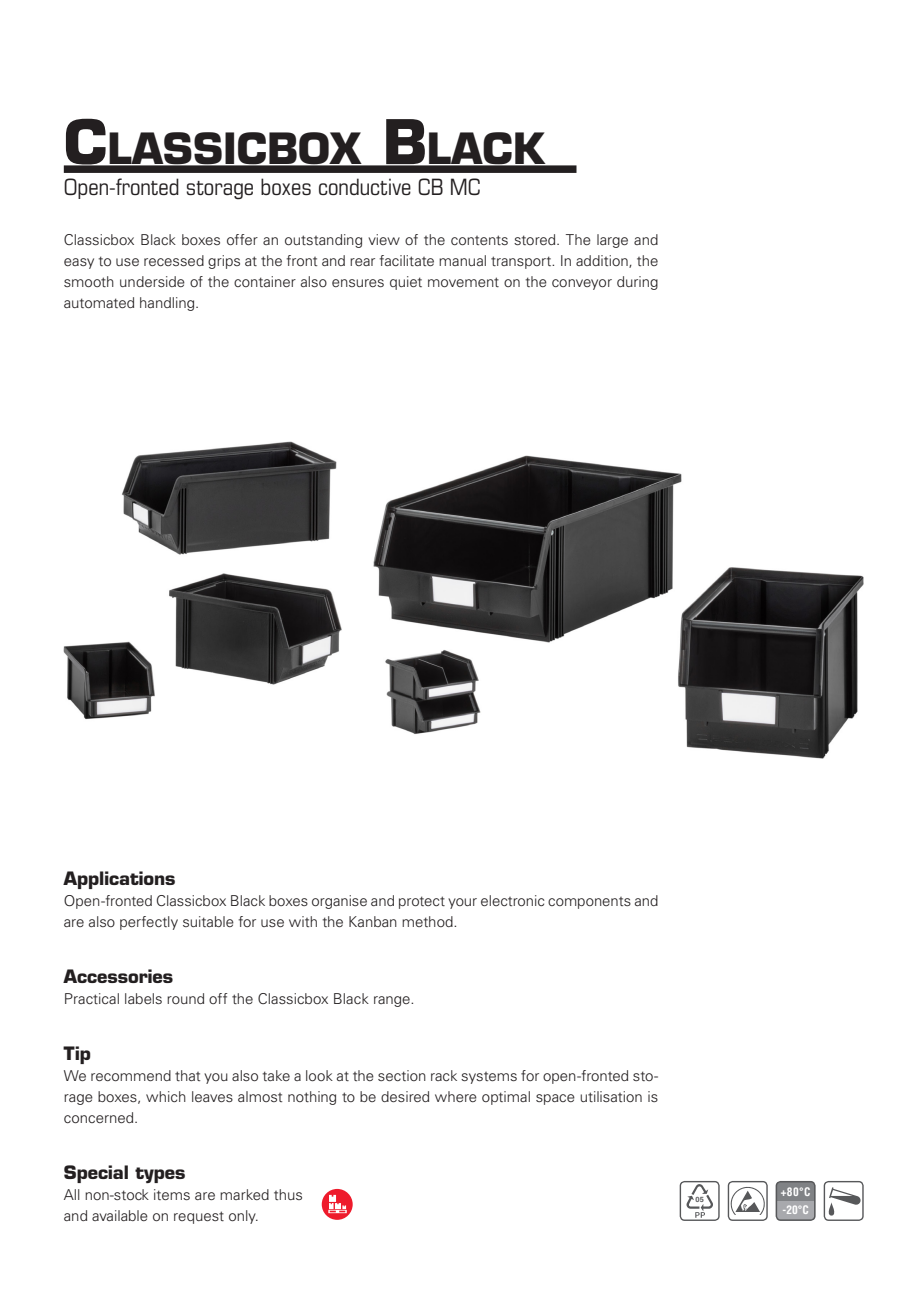
<style>
.page{position:relative;width:919px;height:1289px;background:#fff}
.page>*{position:absolute;margin:0;border:0;box-sizing:border-box;transform-origin:0 0}
.t1{font:700 42px "Eurostile LT Std";color:#231f20}
.t2{font:condensed 22.5px "Eurostile LT Std";color:#231f20}
.t3{font:700 18px "Eurostile LT Std";color:#231f20}
.t4{font:300 15px/21px "Univers LT Std";color:#231f20;text-align:justify}
.t5{font:700 condensed 11.4px/18.6px "Helvetica LT Std";color:#fff}
.t6{font:700 7.35px "Helvetica LT Std";color:#57585a}
.s1{font-size:60px}
</style>
<div class="page">
<img style="left:64px;top:441px;width:799px;height:317px">
<div style="left:64px;top:165px;width:512px;height:8px;background:#231f20"></div>
<div style="left:322px;top:1188px;width:30px;height:31px;background:#ee1b2c;border-radius:50%"></div>
<svg style="left:328px;top:1209px;width:19px;height:4px"></svg>
<svg style="left:329px;top:1194px;width:17px;height:18px"></svg>
<svg style="left:727px;top:1181px;width:40px;height:39px"></svg>
<svg style="left:679px;top:1181px;width:40px;height:39px"></svg>
<svg style="left:823px;top:1181px;width:40px;height:39px"></svg>
<svg style="left:775px;top:1181px;width:40px;height:39px"></svg>
<h1 class="t1" style="left:64px;top:123px;width:482px"><span class="s1">C</span>LASSICBOX <span class="s1">B</span>LACK</h1>
<h2 class="t2" style="left:64px;top:173px;width:418px">Open-fronted storage boxes conductive CB MC</h2>
<p class="t4" style="left:64px;top:229px;width:596px">Classicbox Black boxes offer an outstanding view of the contents stored. The large and easy to use recessed grips at the front and rear facilitate manual transport. In addition, the smooth underside of the container also ensures quiet movement on the conveyor during automated handling.</p>
<p class="t3" style="left:64px;top:867px;width:113px">Applications</p>
<p class="t4" style="left:64px;top:889px;width:596px">Open-fronted Classicbox Black boxes organise and protect your electronic components and are also perfectly suitable for use with the Kanban method.</p>
<p class="t3" style="left:64px;top:965px;width:111px">Accessories</p>
<p class="t4" style="left:64px;top:987px;width:352px">Practical labels round off the Classicbox Black range.</p>
<p class="t3" style="left:64px;top:1042px;width:29px">Tip</p>
<p class="t4" style="left:64px;top:1064px;width:596px">We recommend that you also take a look at the section rack systems for open-fronted sto&shy;rage boxes, which leaves almost nothing to be desired where optimal space utilisation is concerned.</p>
<p class="t3" style="left:64px;top:1161px;width:123px">Special types</p>
<p class="t4" style="left:64px;top:1184px;width:241px">All non-stock items are marked thus and available on request only.</p>
<p class="t6" style="left:695px;top:1194px;width:10px">05</p>
<p class="t5" style="left:780px;top:1182px;width:31px">+80°C -20°C</p>
</div>
